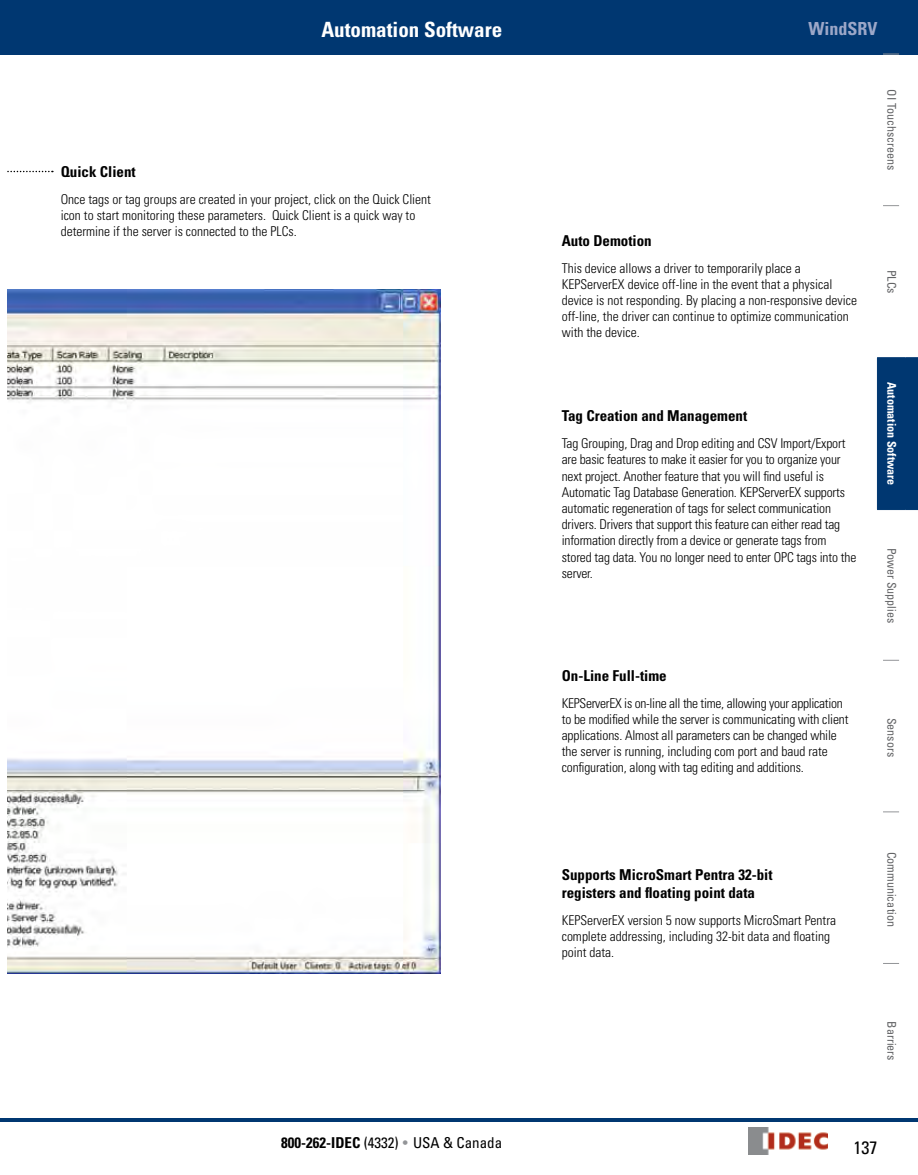
<style>
.page{position:relative;width:918px;height:1175px;background:#fff}
.page>*{position:absolute;margin:0;border:0;box-sizing:border-box;transform-origin:0 0}
.t1{font:700 condensed 21px "Univers LT Std";color:#fff}
.t2{font:700 condensed 18px "Univers LT Std";color:#9ca7c8}
.t3{font:condensed 18px "Univers LT Std";color:#000}
.t4{font:700 condensed 15px/18px "Univers LT Std";color:#000}
.t5{font:condensed 15px "Univers LT Std";color:#000}
.t6{font:300 condensed 13.5px/16.2px "Univers LT Std";letter-spacing:-.01em;color:#000}
.t7{font:condensed 12px "Univers LT Std";color:#636466}
.t8{font:700 condensed 12px "Univers LT Std";color:#fff}
.s1{font-weight:700}
.s2{color:#939598}
</style>
<div class="page">
<svg style="left:883px;top:205px;width:16px;height:1px"></svg>
<svg style="left:883px;top:660px;width:16px;height:1px"></svg>
<svg style="left:883px;top:811px;width:16px;height:1px"></svg>
<svg style="left:883px;top:963px;width:16px;height:1px"></svg>
<div style="left:0;top:0;width:918px;height:54px;background:#003771"></div>
<img style="left:748px;top:1127px;width:80px;height:27px">
<hr style="left:0;top:1118px;width:918px;height:3px;background:#003771">
<div style="left:877px;top:357px;width:41px;height:153px;background:#003771"></div>
<svg style="left:883px;top:54px;width:16px;height:1px"></svg>
<img style="left:7px;top:290px;width:434px;height:683px">
<svg style="left:7px;top:171px;width:46px;height:1px"></svg>
<h1 class="t1" style="left:321px;top:17px;width:182px">Automation Software</h1>
<p class="t2" style="left:808px;top:18px;width:71px">WindSRV</p>
<p class="t4" style="left:61px;top:162px;width:77px">Quick Client</p>
<p class="t6" style="left:61px;top:191px;width:372px">Once tags or tag groups are created in your project, click on the Quick Client icon to start monitoring these parameters. Quick Client is a quick way to determine if the server is connected to the PLCs.</p>
<p class="t4" style="left:562px;top:231px;width:91px">Auto Demotion</p>
<p class="t6" style="left:562px;top:260px;width:297px">This device allows a driver to temporarily place a KEPServerEX device off-line in the event that a physical device is not responding. By placing a non-responsive device off-line, the driver can continue to optimize communication with the device.</p>
<p class="t7" style="left:899px;top:89px;width:82px;rotate:90deg">OI Touchscreens</p>
<p class="t7" style="left:899px;top:270px;width:25px;rotate:90deg">PLCs</p>
<p class="t5" style="left:281px;top:1132px;width:222px"><span class="s1">800-262-IDEC</span> (4332) <span class="s2">•</span> USA &amp; Canada</p>
<p class="t4" style="left:562px;top:407px;width:187px">Tag Creation and Management</p>
<p class="t6" style="left:562px;top:435px;width:296px">Tag Grouping, Drag and Drop editing and CSV Import/Export are basic features to make it easier for you to organize your next project. Another feature that you will find useful is Automatic Tag Database Generation. KEPServerEX supports automatic regeneration of tags for select communication drivers. Drivers that support this feature can either read tag information directly from a device or generate tags from stored tag data. You no longer need to enter OPC tags into the server.</p>
<p class="t4" style="left:562px;top:666px;width:106px">On-Line Full-time</p>
<p class="t6" style="left:562px;top:695px;width:288px">KEPServerEX is on-line all the time, allowing your application to be modified while the server is communicating with client applications. Almost all parameters can be changed while the server is running, including com port and baud rate configuration, along with tag editing and additions.</p>
<p class="t8" style="left:899px;top:382px;width:105px;rotate:90deg">Automation Software</p>
<p class="t7" style="left:899px;top:548px;width:77px;rotate:90deg">Power Supplies</p>
<p class="t7" style="left:899px;top:717px;width:41px;rotate:90deg">Sensors</p>
<p class="t4" style="left:562px;top:865px;width:212px">Supports MicroSmart Pentra 32-bit registers and floating point data</p>
<p class="t6" style="left:562px;top:911px;width:276px">KEPServerEX version 5 now supports MicroSmart Pentra complete addressing, including 32-bit data and floating point data.</p>
<p class="t7" style="left:899px;top:851px;width:76px;rotate:90deg">Communication</p>
<p class="t7" style="left:899px;top:1021px;width:41px;rotate:90deg">Barriers</p>
<p class="t3" style="left:854px;top:1136px;width:25px">137</p>
</div>
